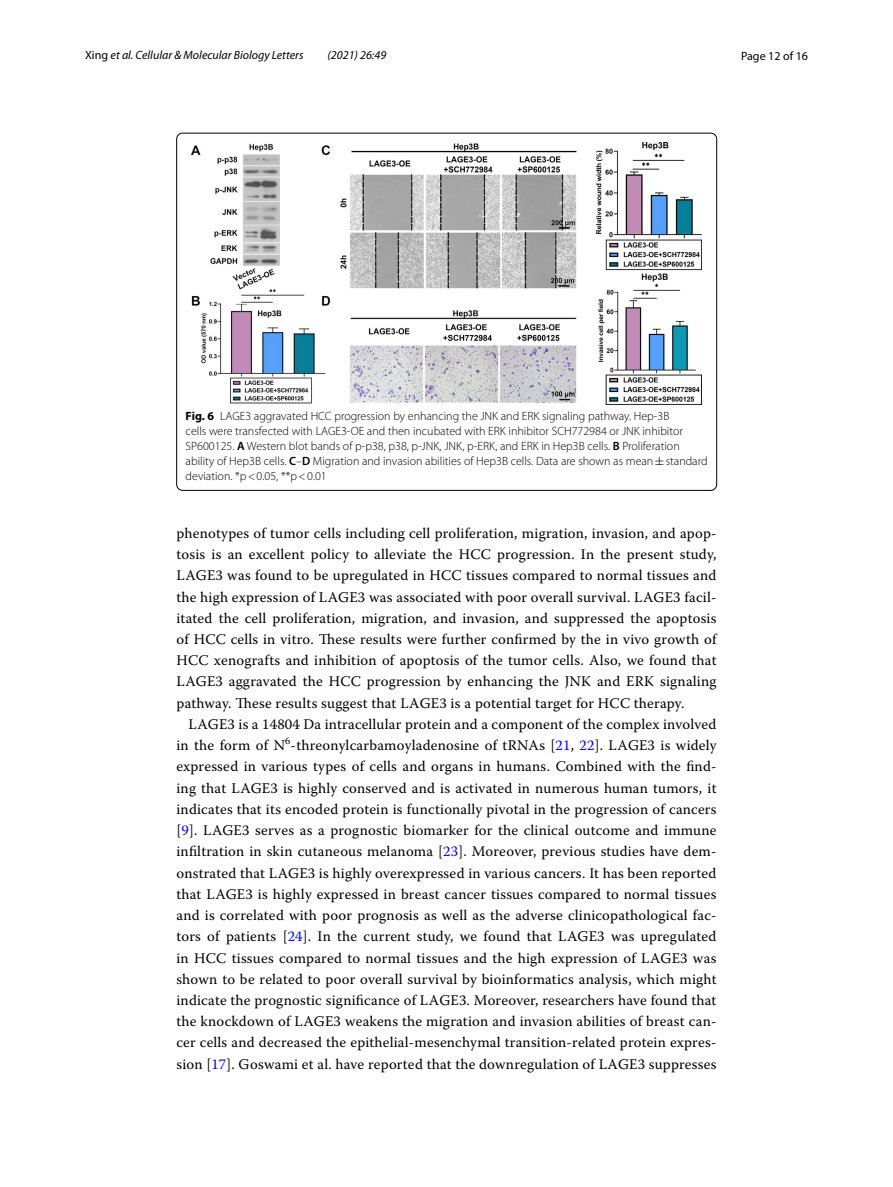
<style>
.page{position:relative;width:893px;height:1187px;background:#fff}
.page>*{position:absolute;margin:0;border:0;box-sizing:border-box;transform-origin:0 0}
.t1{font:14.7px/21.1px "Warnock Pro";letter-spacing:.015em;color:#000;text-align:justify}
.t2{font:300 12px/15px "Myriad Pro";color:#000}
.t3{font:italic 12px "Myriad Pro";color:#000}
.t4{font:12px "Myriad Pro";color:#000}
.s1{font-style:normal}
.s2{font-weight:700}
.s3{font-weight:600}
.s4{font-family:"MTSY";font-weight:400}
.s5{color:#00f}
</style>
<div class="page">
<img style="left:191px;top:142px;width:511px;height:263px">
<p class="t3" style="left:85px;top:48px;width:220px"><span class="s1">Xing</span> et al. Cellular &amp; Molecular Biology Letters</p>
<p class="t3" style="left:328px;top:48px;width:60px">(2021) 26:49</p>
<p class="t4" style="left:741px;top:48px;width:68px">Page 12 of 16</p>
<p class="t2" style="left:186px;top:408px;width:523px"><span class="s2">Fig. 6</span> LAGE3 aggravated HCC progression by enhancing the JNK and ERK signaling pathway. Hep-3B<br>cells were transfected with LAGE3-OE and then incubated with ERK inhibitor SCH772984 or JNK inhibitor SP600125. <span class="s3">A</span> Western blot bands of p-p38, p38, p-JNK, JNK, p-ERK, and ERK in Hep3B cells. <span class="s3">B</span> Proliferation ability of Hep3B cells. <span class="s3">C</span>–<span class="s3">D</span> Migration and invasion abilities of Hep3B cells. Data are shown as mean<span class="s4">±</span>standard deviation. *p&lt;0.05, **p&lt;0.01</p>
<p class="t1" style="left:176px;top:522px;width:542px">phenotypes of tumor cells including cell proliferation, migration, invasion, and apop&shy;tosis is an excellent policy to alleviate the HCC progression. In the present study, LAGE3 was found to be upregulated in HCC tissues compared to normal tissues and the high expression of LAGE3 was associated with poor overall survival. LAGE3 facil&shy;itated the cell proliferation, migration, and invasion, and suppressed the apoptosis of HCC cells in vitro. These results were further confirmed by the in vivo growth of HCC xenografts and inhibition of apoptosis of the tumor cells. Also, we found that LAGE3 aggravated the HCC progression by enhancing the JNK and ERK signaling pathway. These results suggest that LAGE3 is a potential target for HCC therapy.</p>
<p class="t1" style="left:176px;top:713px;width:542px;text-indent:12px">LAGE3 is a 14804 Da intracellular protein and a component of the complex involved in the form of N<sup>6</sup>-threonylcarbamoyladenosine of tRNAs [<span class="s5">21</span>, <span class="s5">22</span>]. LAGE3 is widely expressed in various types of cells and organs in humans. Combined with the find&shy;ing that LAGE3 is highly conserved and is activated in numerous human tumors, it indicates that its encoded protein is functionally pivotal in the progression of cancers [<span class="s5">9</span>]. LAGE3 serves as a prognostic biomarker for the clinical outcome and immune infiltration in skin cutaneous melanoma [<span class="s5">23</span>]. Moreover, previous studies have dem&shy;onstrated that LAGE3 is highly overexpressed in various cancers. It has been reported that LAGE3 is highly expressed in breast cancer tissues compared to normal tissues and is correlated with poor prognosis as well as the adverse clinicopathological fac&shy;tors of patients [<span class="s5">24</span>]. In the current study, we found that LAGE3 was upregulated in HCC tissues compared to normal tissues and the high expression of LAGE3 was shown to be related to poor overall survival by bioinformatics analysis, which might indicate the prognostic significance of LAGE3. Moreover, researchers have found that the knockdown of LAGE3 weakens the migration and invasion abilities of breast can&shy;cer cells and decreased the epithelial-mesenchymal transition-related protein expres&shy;sion [<span class="s5">17</span>]. Goswami et al. have reported that the downregulation of LAGE3 suppresses</p>
</div>
